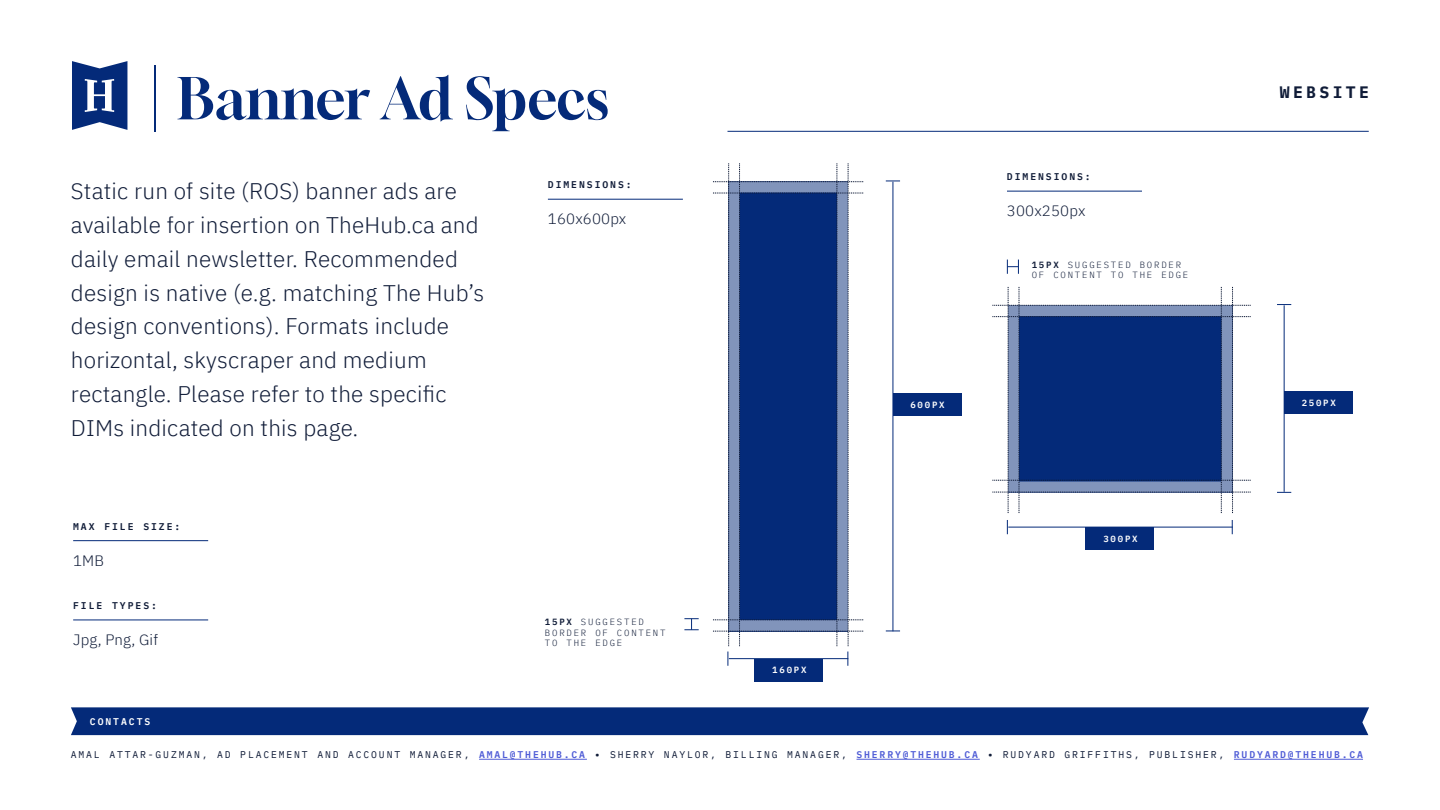
<style>
.page{position:relative;width:1440px;height:810px;background:#fff}
.page>*{position:absolute;margin:0;border:0;box-sizing:border-box;transform-origin:0 0}
.t1{font:56.47px "Gloock";letter-spacing:-.015em;color:#042a79}
.t2{font:300 22.5px/33.8px "IBM Plex Sans";letter-spacing:.01em;color:#101c38}
.t3{font:700 16.5px "IBM Plex Mono";letter-spacing:.2em;color:#101c38}
.t4{font:300 15px "IBM Plex Sans";letter-spacing:.01em;color:#101c38}
.t5{font:9.75px "IBM Plex Mono";letter-spacing:.19em;color:#101c38}
.t6{font:600 9.75px "IBM Plex Mono";letter-spacing:.2em;color:#101c38}
.t7{font:600 9.75px "IBM Plex Mono";letter-spacing:.2em;color:#fff}
.t8{font:300 9px/10.5px "IBM Plex Mono";letter-spacing:.2em;color:#101c38}
.t9{font:600 9px "IBM Plex Mono";letter-spacing:.2em;color:#fff}
.s1{font-weight:600}
.s2{font-weight:600;color:#4f5cd6}
</style>
<div class="page">
<svg style="left:72px;top:61px;width:55px;height:69px"></svg>
<hr style="left:154px;top:66px;width:2px;height:66px;background:#042a79">
<div style="left:71px;top:707px;width:1298px;height:28px;background:#042a79"></div>
<svg style="left:992px;top:287px;width:259px;height:226px"></svg>
<svg style="left:1007px;top:520px;width:1px;height:14px"></svg>
<svg style="left:1232px;top:520px;width:1px;height:14px"></svg>
<svg style="left:1277px;top:304px;width:14px;height:1px"></svg>
<svg style="left:1277px;top:492px;width:14px;height:1px"></svg>
<hr style="left:1008px;top:527px;width:225px;height:1px;background:#042a79">
<hr style="left:1284px;top:305px;width:1px;height:187px;background:#042a79">
<svg style="left:1007px;top:260px;width:12px;height:14px"></svg>
<div style="left:1086px;top:527px;width:68px;height:23px;background:#042a79"></div>
<div style="left:1284px;top:391px;width:68px;height:23px;background:#042a79"></div>
<hr style="left:1007px;top:191px;width:135px;height:1px;background:#042a79">
<hr style="left:479px;top:759px;width:108px;height:1px;background:#4f5cd6">
<hr style="left:857px;top:759px;width:123px;height:1px;background:#4f5cd6">
<hr style="left:1234px;top:759px;width:129px;height:1px;background:#4f5cd6">
<svg style="left:713px;top:163px;width:150px;height:483px"></svg>
<svg style="left:728px;top:652px;width:1px;height:14px"></svg>
<svg style="left:847px;top:652px;width:1px;height:14px"></svg>
<svg style="left:886px;top:181px;width:14px;height:1px"></svg>
<svg style="left:886px;top:631px;width:14px;height:1px"></svg>
<hr style="left:729px;top:658px;width:119px;height:1px;background:#042a79">
<hr style="left:893px;top:182px;width:1px;height:449px;background:#042a79">
<svg style="left:684px;top:618px;width:15px;height:12px"></svg>
<div style="left:755px;top:659px;width:68px;height:23px;background:#042a79"></div>
<div style="left:893px;top:393px;width:68px;height:23px;background:#042a79"></div>
<hr style="left:548px;top:199px;width:135px;height:1px;background:#042a79">
<hr style="left:73px;top:540px;width:135px;height:1px;background:#042a79">
<hr style="left:73px;top:620px;width:135px;height:1px;background:#042a79">
<hr style="left:728px;top:131px;width:641px;height:1px;background:#042a79">
<h1 class="t1" style="left:177px;top:63px;width:433px">Banner Ad Specs</h1>
<p class="t2" style="left:71px;top:173px;width:415px">Static run of site (ROS) banner ads are available for insertion on TheHub.ca and daily email newsletter. Recommended design is native (e.g. matching The Hub’s design conventions). Formats include horizontal, skyscraper and medium rectangle. Please refer to the specific DIMs indicated on this page.</p>
<p class="t6" style="left:73px;top:519px;width:109px">MAX FILE SIZE:</p>
<p class="t4" style="left:73px;top:549px;width:32px">1MB</p>
<p class="t6" style="left:73px;top:598px;width:85px">FILE TYPES:</p>
<p class="t4" style="left:73px;top:628px;width:86px">Jpg, Png, Gif</p>
<p class="t7" style="left:90px;top:714px;width:62px">CONTACTS</p>
<p class="t6" style="left:548px;top:177px;width:85px">DIMENSIONS:</p>
<p class="t4" style="left:548px;top:208px;width:80px">160x600px</p>
<p class="t8" style="left:545px;top:616px;width:122px"><span class="s1">15PX</span> SUGGESTED<br>BORDER OF CONTENT<br>TO THE EDGE</p>
<p class="t9" style="left:772px;top:663px;width:36px">160PX</p>
<p class="t9" style="left:910px;top:398px;width:36px">600PX</p>
<p class="t6" style="left:1007px;top:169px;width:85px">DIMENSIONS:</p>
<p class="t4" style="left:1007px;top:199px;width:80px">300x250px</p>
<p class="t8" style="left:1032px;top:259px;width:158px"><span class="s1">15PX</span> SUGGESTED BORDER<br>OF CONTENT TO THE EDGE</p>
<p class="t9" style="left:1103px;top:531px;width:36px">300PX</p>
<p class="t3" style="left:1280px;top:79px;width:91px">WEBSITE</p>
<p class="t9" style="left:1302px;top:396px;width:36px">250PX</p>
<p class="t5" style="left:71px;top:747px;width:1294px">AMAL ATTAR-GUZMAN, AD PLACEMENT AND ACCOUNT MANAGER, <span class="s2">AMAL@THEHUB.CA</span> <span class="s1">•</span> SHERRY NAYLOR, BILLING MANAGER, <span class="s2">SHERRY@THEHUB.CA</span> <span class="s1">•</span> RUDYARD GRIFFITHS, PUBLISHER, <span class="s2">RUDYARD@THEHUB.CA</span></p>
</div>
